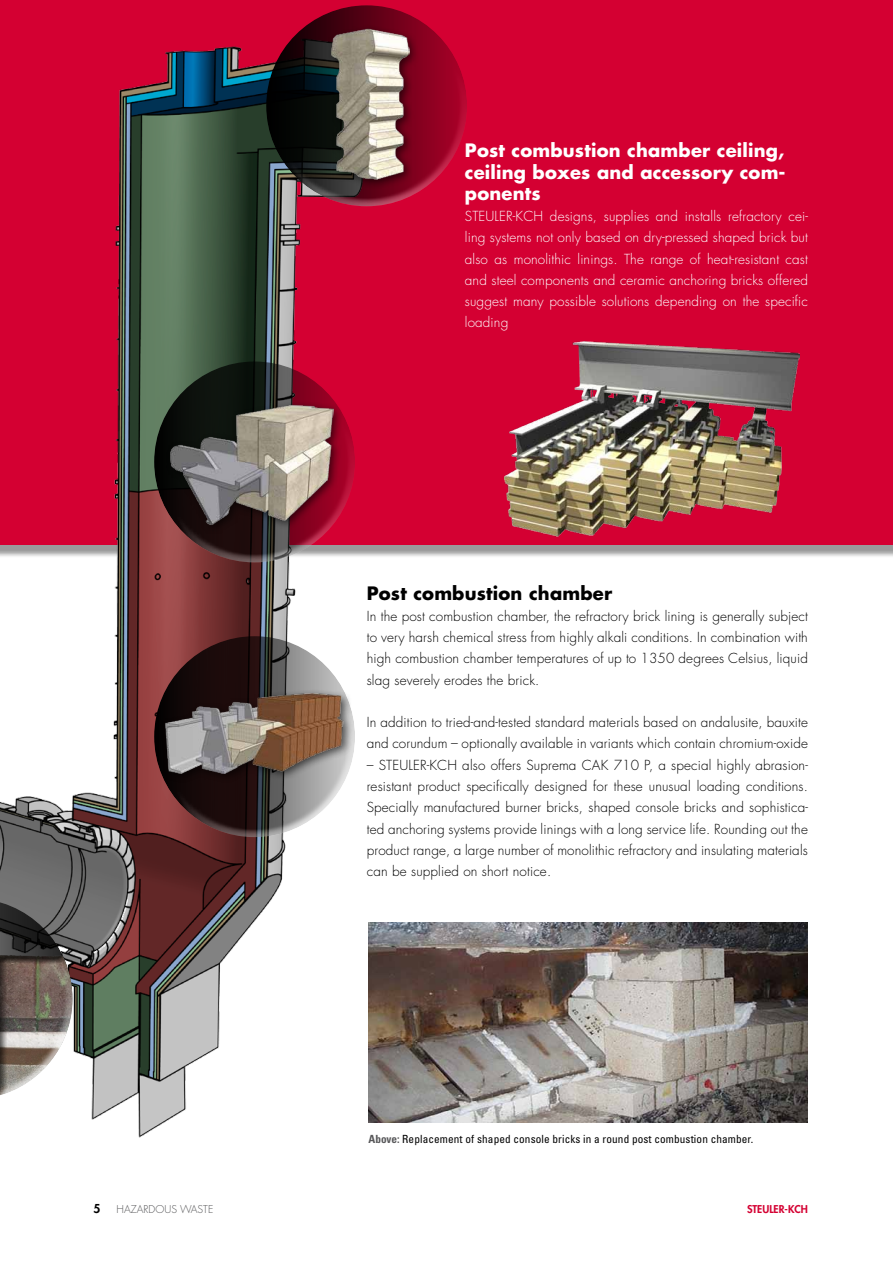
<style>
.page{position:relative;width:893px;height:1263px;background:#fff}
.page>*{position:absolute;margin:0;border:0;box-sizing:border-box;transform-origin:0 0}
.t1{font:700 18px/21.3px "Futura";letter-spacing:.01em;color:#fff;text-align:justify}
.t2{font:700 18px "Futura";letter-spacing:.01em;color:#000}
.t3{font:300 13.5px/21.3px "Futura";letter-spacing:.01em;color:#000;text-align:justify}
.t4{font:300 13.5px/21.3px "Futura";letter-spacing:.01em;color:#fff;text-align:justify}
.t5{font:800 12px "Futura";color:#000}
.t6{font:condensed 11.25px "Univers";letter-spacing:.01em;color:#000}
.t7{font:300 10.5px "Futura";color:#58585a}
.t8{font:800 10.5px "Futura";color:#d40032}
.s1{font-weight:700;color:#58585a}
</style>
<div class="page">
<div style="left:0;top:0;width:893px;height:544px;background:#d40032"></div>
<img style="left:0;top:46px;width:367px;height:1092px">
<div style="left:162px;top:685px;width:194px;height:152px;background:#fff;opacity:.75"></div>
<div style="left:153px;top:635px;width:199px;height:170px;background:#000;opacity:.75"></div>
<div style="left:161px;top:688px;width:192px;height:95px;background:#000;opacity:.6"></div>
<img style="left:165px;top:693px;width:179px;height:80px">
<div style="left:162px;top:411px;width:194px;height:152px;background:#fff;opacity:.75"></div>
<div style="left:153px;top:360px;width:199px;height:171px;background:#000;opacity:.75"></div>
<div style="left:275px;top:55px;width:193px;height:152px;background:#fff;opacity:.75"></div>
<div style="left:265px;top:4px;width:199px;height:170px;background:#000;opacity:.75"></div>
<div style="left:165px;top:400px;width:177px;height:135px;background:#000;opacity:.6"></div>
<img style="left:170px;top:405px;width:163px;height:120px">
<div style="left:326px;top:23px;width:93px;height:166px;background:#000;opacity:.6"></div>
<img style="left:331px;top:19px;width:78px;height:161px">
<img style="left:369px;top:923px;width:438px;height:199px">
<img style="left:504px;top:341px;width:295px;height:195px">
<div style="left:0;top:897px;width:70px;height:170px;background:#000;opacity:.75"></div>
<div style="left:0;top:952px;width:74px;height:147px;background:#fff;opacity:.75"></div>
<div style="left:0;top:946px;width:71px;height:153px;background:#000;opacity:.75"></div>
<h1 class="t1" style="left:465px;top:139px;width:322px">Post combustion chamber ceiling, ceiling boxes and accessory com&shy;ponents</h1>
<p class="t4" style="left:465px;top:206px;width:345px">STEU LER-KCH designs, supplies and installs refractory cei&shy;ling systems not only based on dry-pressed shaped brick but also as monolithic linings. The range of heat-resistant cast and steel components and ceramic anchoring bricks offered suggest many possible solutions depending on the specific loading</p>
<h1 class="t2" style="left:367px;top:580px;width:247px">Post combustion chamber</h1>
<p class="t3" style="left:367px;top:605px;width:443px">In the post combustion chamber, the refractory brick lining is generally subject to very harsh chemical stress from highly alkali conditions. In combination with high combustion chamber temperatures of up to 1350 degrees Celsius, liquid slag severely erodes the brick.</p>
<p class="t3" style="left:367px;top:712px;width:443px">In addition to tried-and-tested standard materials based on andalusite, bauxite and corundum – optionally available in variants which contain chromium-oxide</p>
<p class="t3" style="left:367px;top:754px;width:25px">– STEU</p>
<p class="t3" style="left:367px;top:754px;width:443px;text-indent:42px">LER-KCH also offers Suprema CAK 710 P, a special highly abrasion&shy;resistant product specifically designed for these unusual loading conditions.<br>Specially manufactured burner bricks, shaped console bricks and sophistica&shy;ted anchoring systems provide linings with a long service life. Rounding out the product range, a large number of monolithic refractory and insulating materials can be supplied on short notice.</p>
<p class="t6" style="left:369px;top:1131px;width:386px"><span class="s1">Above:</span> Replacement of shaped console bricks in a round post combustion chamber.</p>
<p class="t5" style="left:94px;top:1200px;width:8px">5</p>
<p class="t7" style="left:117px;top:1202px;width:98px">Hazar dous Waste</p>
<p class="t8" style="left:747px;top:1202px;width:62px">STEULER-KCH</p>
</div>
